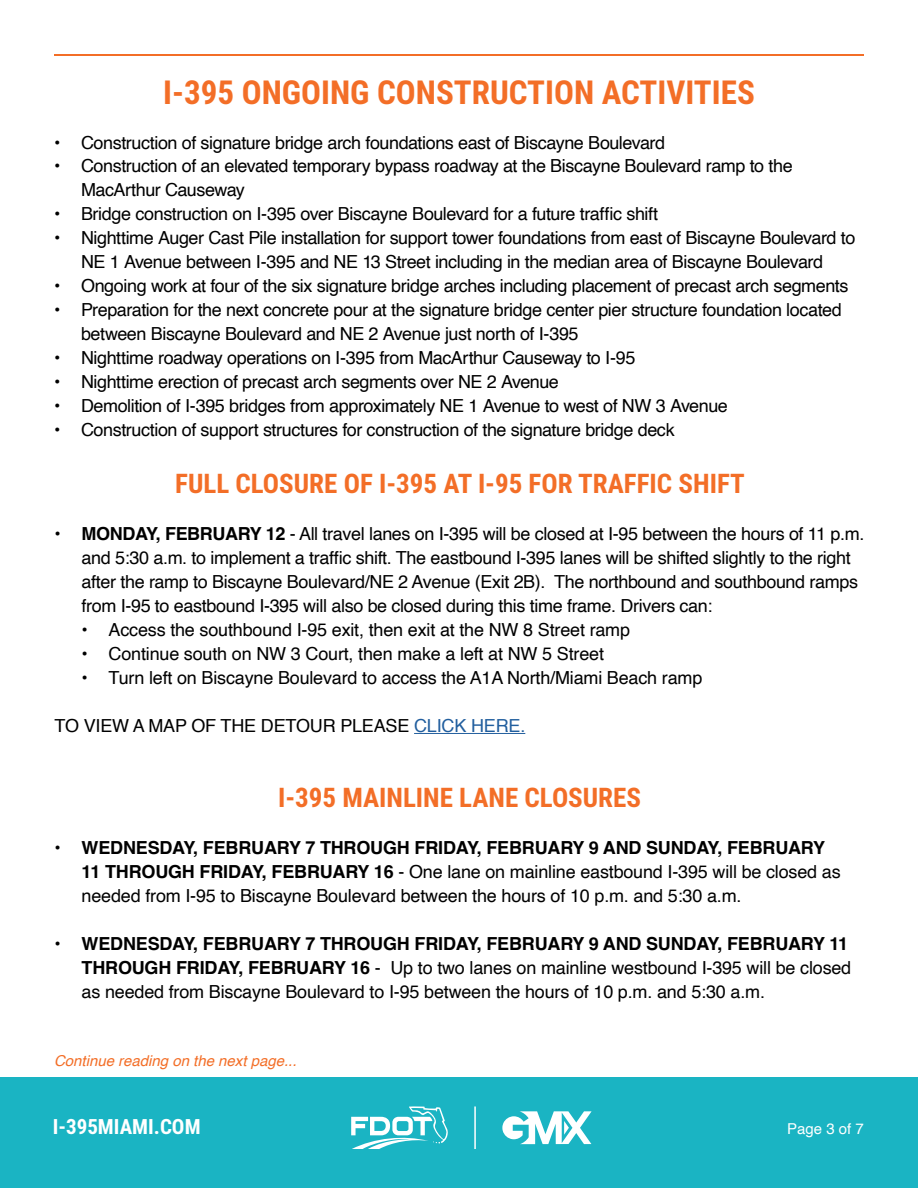
<style>
.page{position:relative;width:918px;height:1188px;background:#fff}
.page>*{position:absolute;margin:0;border:0;box-sizing:border-box;transform-origin:0 0}
.t1{font:700 33px "Roboto Condensed";color:#f36e27}
.t2{font:700 27px "Roboto Condensed";color:#f36e27}
.t3{font:700 21px "Roboto Condensed";color:#fff}
.t4{font:18px/24px "Helvetica";letter-spacing:-.02em;color:#000}
.t5{font:italic 15px "Helvetica";color:#f36e27}
.t6{font:15px "Helvetica";color:#fff}
.s1{font-weight:700}
.s2{color:#215e9e}
</style>
<div class="page">
<div style="left:0;top:1077px;width:918px;height:111px;background:#1ab4c3"></div>
<svg style="left:502px;top:1111px;width:90px;height:33px"></svg>
<svg style="left:351px;top:1106px;width:97px;height:43px"></svg>
<hr style="left:474px;top:1106px;width:2px;height:43px;background:#fff">
<hr style="left:54px;top:54px;width:810px;height:1px;background:#f36e27">
<hr style="left:414px;top:733px;width:111px;height:1px;background:#215e9e">
<h1 class="t1" style="left:163px;top:69px;width:593px">I-395 ONGOING CONSTRUCTION ACTIVITIES</h1>
<p class="t4" style="left:54px;top:131px;width:613px">• Construction of signature bridge arch foundations east of Biscayne Boulevard</p>
<p class="t4" style="left:81px;top:155px;width:713px;text-indent:-27px">• Construction of an elevated temporary bypass roadway at the Biscayne Boulevard ramp to the<br>MacArthur Causeway</p>
<p class="t4" style="left:54px;top:203px;width:606px">• Bridge construction on I-395 over Biscayne Boulevard for a future traffic shift</p>
<p class="t4" style="left:54px;top:227px;width:803px;text-align:center">• Nighttime Auger Cast Pile installation for support tower foundations from east of Biscayne Boulevard to<br>NE 1 Avenue between I-395 and NE 13 Street including in the median area of Biscayne Boulevard</p>
<p class="t4" style="left:54px;top:275px;width:796px">• Ongoing work at four of the six signature bridge arches including placement of precast arch segments</p>
<p class="t4" style="left:81px;top:299px;width:762px;text-indent:-27px">• Preparation for the next concrete pour at the signature bridge center pier structure foundation located between Biscayne Boulevard and NE 2 Avenue just north of I-395</p>
<p class="t4" style="left:54px;top:347px;width:583px">• Nighttime roadway operations on I-395 from MacArthur Causeway to I-95</p>
<p class="t4" style="left:54px;top:371px;width:506px">• Nighttime erection of precast arch segments over NE 2 Avenue</p>
<p class="t4" style="left:54px;top:395px;width:675px">• Demolition of I-395 bridges from approximately NE 1 Avenue to west of NW 3 Avenue</p>
<p class="t4" style="left:54px;top:419px;width:622px">• Construction of support structures for construction of the signature bridge deck</p>
<h2 class="t2" style="left:175px;top:465px;width:571px">FULL CLOSURE OF I-395 AT I-95 FOR TRAFFIC SHIFT</h2>
<p class="t4" style="left:82px;top:522px;width:784px;text-indent:-27px"><span class="s1">• MONDAY, FEBRUARY 12</span> - All travel lanes on I-395 will be closed at I-95 between the hours of 11 p.m. and 5:30 a.m. to implement a traffic shift. The eastbound I-395 lanes will be shifted slightly to the right after the ramp to Biscayne Boulevard/NE 2 Avenue (Exit 2B). The northbound and southbound ramps from I-95 to eastbound I-395 will also be closed during this time frame. Drivers can:</p>
<p class="t4" style="left:82px;top:618px;width:550px">• Access the southbound I-95 exit, then exit at the NW 8 Street ramp</p>
<p class="t4" style="left:82px;top:642px;width:524px">• Continue south on NW 3 Court, then make a left at NW 5 Street</p>
<p class="t4" style="left:82px;top:666px;width:622px">• Turn left on Biscayne Boulevard to access the A1A North/Miami Beach ramp</p>
<p class="t4" style="left:55px;top:714px;width:472px">TO VIEW A MAP OF THE DETOUR PLEASE <span class="s2">CLICK HERE.</span></p>
<h2 class="t2" style="left:278px;top:778px;width:365px">I-395 MAINLINE LANE CLOSURES</h2>
<p class="t4" style="left:82px;top:836px;width:761px;text-indent:-27px"><span class="s1">• WEDNESDAY, FEBRUARY 7 THROUGH FRIDAY, FEBRUARY 9 AND SUNDAY, FEBRUARY<br>11 THROUGH FRIDAY, FEBRUARY 16</span> - One lane on mainline eastbound I-395 will be closed as needed from I-95 to Biscayne Boulevard between the hours of 10 p.m. and 5:30 a.m.</p>
<p class="t4" style="left:82px;top:932px;width:771px;text-indent:-27px"><span class="s1">• WEDNESDAY, FEBRUARY 7 THROUGH FRIDAY, FEBRUARY 9 AND SUNDAY, FEBRUARY 11<br>THROUGH FRIDAY, FEBRUARY 16</span> - Up to two lanes on mainline westbound I-395 will be closed as needed from Biscayne Boulevard to I-95 between the hours of 10 p.m. and 5:30 a.m.</p>
<p class="t5" style="left:54px;top:1049px;width:244px">Continue reading on the next page...</p>
<p class="t3" style="left:53px;top:1112px;width:149px">I-395MIAMI.COM</p>
<p class="t6" style="left:787px;top:1117px;width:78px">Page 3 of 7</p>
</div>
